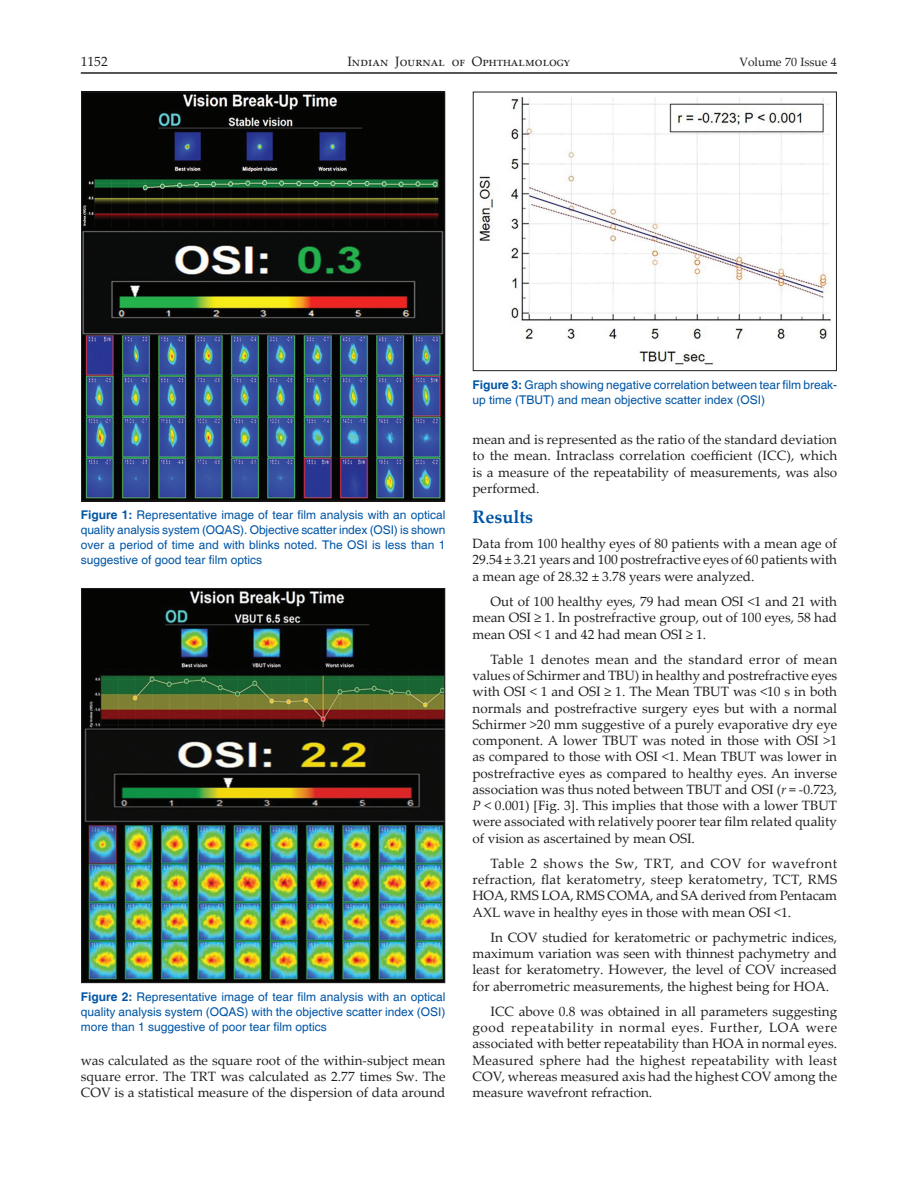
<style>
.page{position:relative;width:918px;height:1188px;background:#fff}
.page>*{position:absolute;margin:0;border:0;box-sizing:border-box;transform-origin:0 0}
.t1{font:700 18px "Palatino Linotype";color:#0155a5}
.TX{font:13.5px/16.2px "Palatino Linotype";color:#231f20;text-align:justify}
.TXFL{font:13.5px/16.2px "Palatino Linotype";color:#231f20;text-align:justify}
.J_RH{font:13.5px "Palatino Linotype";color:#231f20}
.FGC{font:12px/15px "Helvetica";color:#0155a5;text-align:justify}
.J_RH-2{font:12px "Palatino Linotype";color:#231f20}
.s1{font-weight:700}
.s2{font-style:italic}
</style>
<div class="page">
<hr style="left:81px;top:72px;width:756px;height:2px;background:#231f20">
<img style="left:83px;top:94px;width:360px;height:405px">
<div style="left:81px;top:92px;width:364px;height:409px;border:1px solid #231f20"></div>
<img style="left:83px;top:590px;width:360px;height:391px">
<div style="left:81px;top:588px;width:364px;height:395px;border:1px solid #231f20"></div>
<img style="left:479px;top:97px;width:352px;height:268px">
<div style="left:473px;top:92px;width:364px;height:279px;border:1px solid #231f20"></div>
<p class="J_RH" style="left:81px;top:52px;width:28px">1152</p>
<p class="J_RH" style="left:347px;top:52px;width:225px">Indian Journal of Ophthalmology</p>
<p class="J_RH-2" style="left:739px;top:54px;width:99px">Volume 70 Issue 4</p>
<p class="FGC" style="left:81px;top:508px;width:366px"><span class="s1">Figure 1:</span> Representative image of tear film analysis with an optical quality analysis system (OQAS). Objective scatter index (OSI) is shown over a period of time and with blinks noted. The OSI is less than 1 suggestive of good tear film optics</p>
<p class="FGC" style="left:81px;top:989px;width:366px"><span class="s1">Figure 2:</span> Representative image of tear film analysis with an optical quality analysis system (OQAS) with the objective scatter index (OSI) more than 1 suggestive of poor tear film optics</p>
<p class="TX" style="left:81px;top:1052px;width:366px">was calculated as the square root of the within‑subject mean square error. The TRT was calculated as 2.77 times Sw. The COV is a statistical measure of the dispersion of data around</p>
<p class="FGC" style="left:472px;top:377px;width:365px"><span class="s1">Figure 3:</span> Graph showing negative correlation between tear film break&shy;up time (TBUT) and mean objective scatter index (OSI)</p>
<p class="TX" style="left:472px;top:431px;width:366px">mean and is represented as the ratio of the standard deviation to the mean. Intraclass correlation coefficient (ICC), which is a measure of the repeatability of measurements, was also performed.</p>
<h1 class="t1" style="left:472px;top:504px;width:62px">Results</h1>
<p class="TXFL" style="left:472px;top:535px;width:366px">Data from 100 healthy eyes of 80 patients with a mean age of 29.54 ± 3.21 years and 100 postrefractive eyes of 60 patients with a mean age of 28.32 ± 3.78 years were analyzed.</p>
<p class="TX" style="left:472px;top:593px;width:366px;text-indent:18px">Out of 100 healthy eyes, 79 had mean OSI &lt;1 and 21 with mean OSI ≥ 1. In postrefractive group, out of 100 eyes, 58 had mean OSI &lt; 1 and 42 had mean OSI ≥ 1.</p>
<p class="TX" style="left:472px;top:651px;width:366px;text-indent:18px">Table 1 denotes mean and the standard error of mean values of Schirmer and TBU) in healthy and postrefractive eyes with OSI &lt; 1 and OSI ≥ 1. The Mean TBUT was &lt;10 s in both normals and postrefractive surgery eyes but with a normal Schirmer &gt;20 mm suggestive of a purely evaporative dry eye component. A lower TBUT was noted in those with OSI &gt;1 as compared to those with OSI &lt;1. Mean TBUT was lower in postrefractive eyes as compared to healthy eyes. An inverse association was thus noted between TBUT and OSI (<span class="s2">r</span> = ‑0.723, <span class="s2">P</span> &lt; 0.001) [Fig. 3]. This implies that those with a lower TBUT were associated with relatively poorer tear film related quality of vision as ascertained by mean OSI.</p>
<p class="TX" style="left:473px;top:855px;width:366px;text-indent:18px">Table 2 shows the Sw, TRT, and COV for wavefront refraction, flat keratometry, steep keratometry, TCT, RMS HOA, RMS LOA, RMS COMA, and SA derived from Pentacam AXL wave in healthy eyes in those with mean OSI &lt;1.</p>
<p class="TX" style="left:473px;top:929px;width:366px;text-indent:18px">In COV studied for keratometric or pachymetric indices, maximum variation was seen with thinnest pachymetry and least for keratometry. However, the level of COV increased for aberrometric measurements, the highest being for HOA.</p>
<p class="TX" style="left:473px;top:1003px;width:366px;text-indent:18px">ICC above 0.8 was obtained in all parameters suggesting good repeatability in normal eyes. Further, LOA were associated with better repeatability than HOA in normal eyes.<br>Measured sphere had the highest repeatability with least COV, whereas measured axis had the highest COV among the measure wavefront refraction.</p>
</div>
